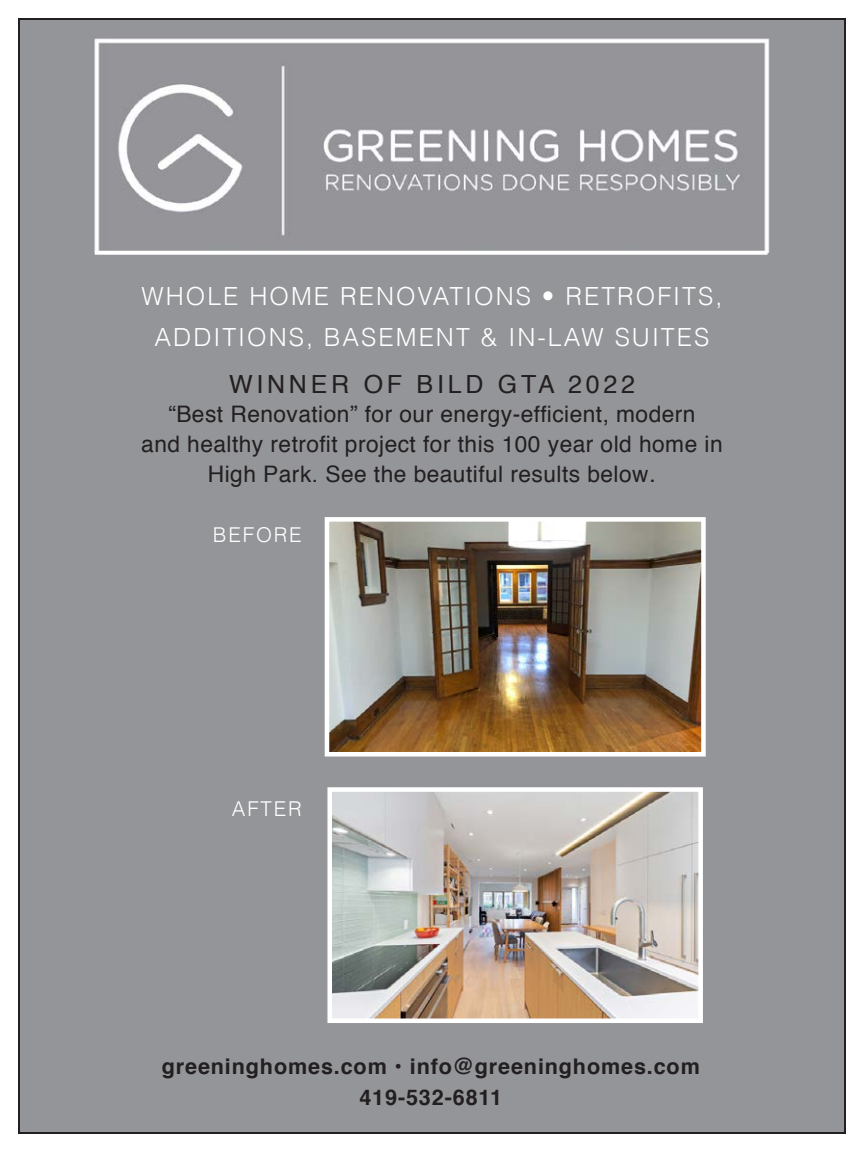
<style>
.page{position:relative;width:864px;height:1152px;background:#fff}
.page>*{position:absolute;margin:0;border:0;box-sizing:border-box;transform-origin:0 0}
.t1{font:300 25px/41px "Helvetica";letter-spacing:.08em;color:#fff;text-align:center}
.t2{font:25px "Helvetica";letter-spacing:.15em;color:#231f20}
.t3{font:22.8px/29.6px "Helvetica";letter-spacing:.02em;color:#231f20;text-align:center}
.t4{font:700 21.6px/31.8px "Helvetica";letter-spacing:.04em;color:#231f20;text-align:center}
.t5{font:300 20.4px "Helvetica";letter-spacing:.09em;color:#fff}
.t6{font:12px "Caxton BT";color:#231f20}
.s1{font-size:25px}
</style>
<div class="page">
<div style="left:19px;top:19px;width:826px;height:1114px;background:#949599"></div>
<img style="left:94px;top:38px;width:676px;height:215px">
<img style="left:331px;top:523px;width:369px;height:228px">
<div style="left:325px;top:517px;width:381px;height:240px;border:5px solid #fff"></div>
<img style="left:333px;top:793px;width:364px;height:224px">
<div style="left:327px;top:787px;width:376px;height:236px;border:5px solid #fff"></div>
<svg style="left:95px;top:251px;width:673px;height:4px;background:#f7f7f7"></svg>
<p class="t1" style="left:142px;top:275px;width:582px">WHOLE HOME RENOVATIONS • RETROFITS,<br>ADDITIONS, BASEMENT &amp; IN-LAW SUITES</p>
<p class="t2" style="left:229px;top:365px;width:407px">WINNER OF BILD GTA 2022</p>
<p class="t3" style="left:141px;top:400px;width:583px">“Best Renovation” for our energy-efficient, modern<br>and healthy retrofit project for this 100 year old home in<br>High Park. See the beautiful results below<span class="s1">.</span></p>
<p class="t5" style="left:213px;top:522px;width:90px">BEFORE</p>
<p class="t5" style="left:232px;top:796px;width:71px">AFTER</p>
<p class="t4" style="left:162px;top:1050px;width:540px">greeninghomes.com • info@greeninghomes.com<br>419-532-6811</p>
<p class="t6" style="left:425px;top:1101px;width:15px">31</p>
</div>
